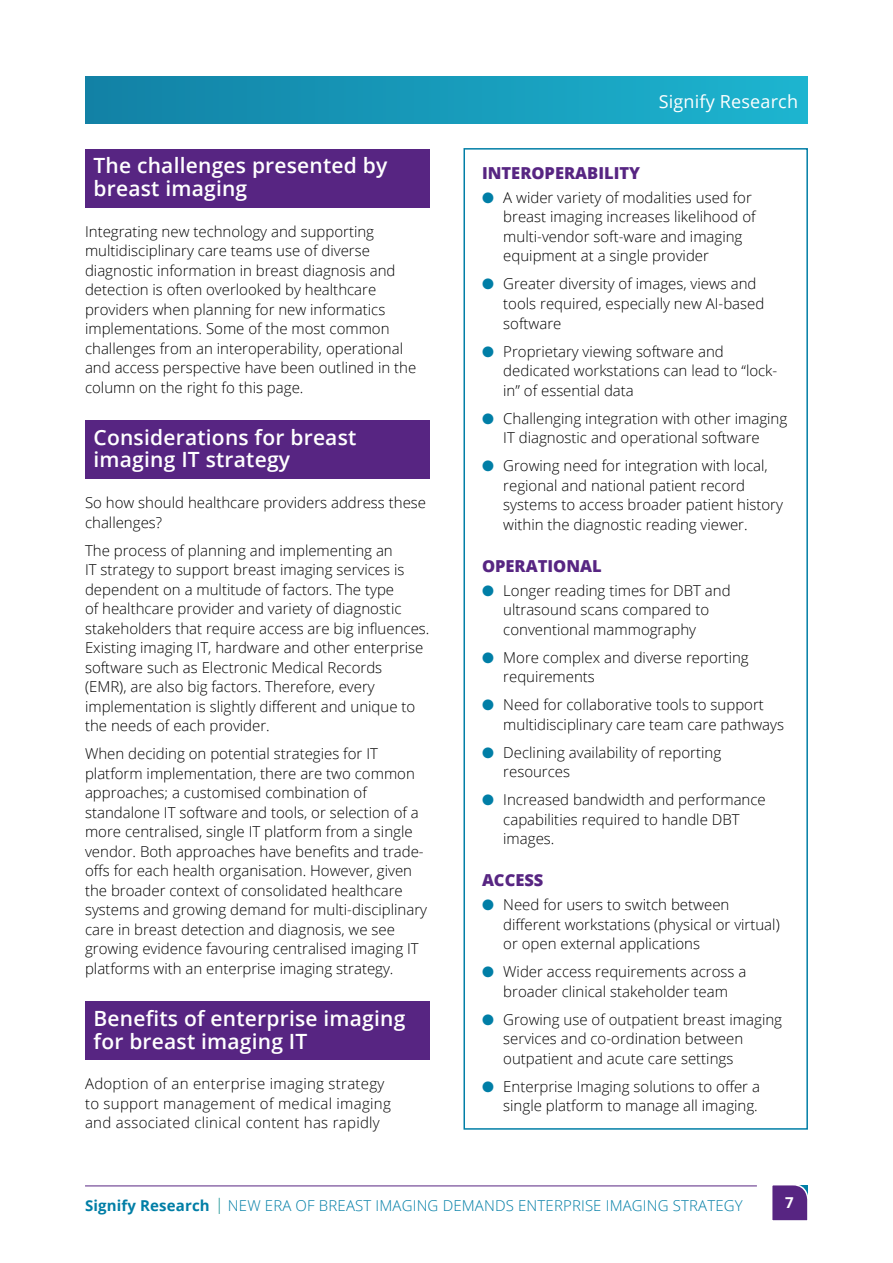
<style>
.page{position:relative;width:893px;height:1263px;background:#fff}
.page>*{position:absolute;margin:0;border:0;box-sizing:border-box;transform-origin:0 0}
.t1{font:600 21px/22.5px "Open Sans";letter-spacing:.01em;color:#fff}
.t2{font:18px "Open Sans";letter-spacing:.01em;color:#fff}
.t3{font:800 16.5px "Open Sans";color:#572582}
.t4{font:300 15px/19.5px "Open Sans";color:#000}
.t5{font:300 15px/19.5px "Open Sans";letter-spacing:.02em;color:#000}
.t6{font:300 15px "Open Sans";letter-spacing:.01em;color:#007ea6}
.t7{font:700 15px "Open Sans";color:#fff}
.s1{color:#007ea6}
.s2{font-weight:700}
.s3{font-family:"Helvetica";font-size:22.5px;color:#088}
</style>
<div class="page">
<svg style="left:772px;top:1185px;width:36px;height:36px"></svg>
<hr style="left:85px;top:1185px;width:672px;height:1px;background:#572582">
<div style="left:85px;top:77px;width:723px;height:46px;background:linear-gradient(to right,#1281a5,#1db5d0)"></div>
<div style="left:85px;top:149px;width:344px;height:58px;background:#572582"></div>
<div style="left:85px;top:420px;width:344px;height:59px;background:#572582"></div>
<div style="left:85px;top:1001px;width:344px;height:59px;background:#572582"></div>
<div style="left:463px;top:148px;width:345px;height:982px;border:2px solid #007ea6"></div>
<h1 class="t1" style="left:94px;top:154px;width:295px">The challenges presented by breast imaging</h1>
<p class="t4" style="left:85px;top:221px;width:333px">Integrating new technology and supporting multidisciplinary care teams use of diverse diagnostic information in breast diagnosis and detection is often overlooked by healthcare providers when planning for new informatics implementations. Some of the most common challenges from an interoperability, operational and access perspective have been outlined in the column on the right fo this page.</p>
<h1 class="t1" style="left:94px;top:426px;width:264px">Considerations for breast imaging IT strategy</h1>
<p class="t4" style="left:85px;top:493px;width:343px">So how should healthcare providers address these challenges?</p>
<p class="t4" style="left:85px;top:540px;width:346px">The process of planning and implementing an<br>IT strategy to support breast imaging services is dependent on a multitude of factors. The type<br>of healthcare provider and variety of diagnostic stakeholders that require access are big influences.<br>Existing imaging IT, hardware and other enterprise software such as Electronic Medical Records<br>(EMR), are also big factors. Therefore, every implementation is slightly different and unique to the needs of each provider.</p>
<p class="t4" style="left:85px;top:744px;width:344px">When deciding on potential strategies for IT platform implementation, there are two common approaches; a customised combination of standalone IT software and tools, or selection of a more centralised, single IT platform from a single vendor. Both approaches have benefits and trade&shy;offs for each health organisation. However, given the broader context of consolidated healthcare systems and growing demand for multi-disciplinary care in breast detection and diagnosis, we see growing evidence favouring centralised imaging IT platforms with an enterprise imaging strategy.</p>
<h1 class="t1" style="left:94px;top:1007px;width:313px">Benefits of enterprise imaging for breast imaging IT</h1>
<p class="t5" style="left:85px;top:1074px;width:307px">Adoption of an enterprise imaging strategy to support management of medical imaging and associated clinical content has rapidly</p>
<p class="t2" style="left:659px;top:89px;width:141px">Signify Research</p>
<p class="t3" style="left:482px;top:161px;width:160px">INTEROPERABILITY</p>
<p class="t4" style="left:503px;top:187px;width:254px;text-indent:-21px"><span class="s1">●</span> A wider variety of modalities used for breast imaging increases likelihood of multi-vendor soft-ware and imaging equipment at a single provider</p>
<p class="t4" style="left:503px;top:274px;width:263px;text-indent:-21px"><span class="s1">●</span> Greater diversity of images, views and tools required, especially new AI-based software</p>
<p class="t4" style="left:503px;top:341px;width:276px;text-indent:-21px"><span class="s1">●</span> Proprietary viewing software and dedicated workstations can lead to “lock&shy;in” of essential data</p>
<p class="t4" style="left:482px;top:408px;width:307px;text-align:center"><span class="s1">●</span> Challenging integration with other imaging<br>IT diagnostic and operational software</p>
<p class="t4" style="left:503px;top:455px;width:281px;text-indent:-21px"><span class="s1">●</span> Growing need for integration with local, regional and national patient record systems to access broader patient history within the diagnostic reading viewer.</p>
<p class="t3" style="left:482px;top:553px;width:121px">OPERATIONAL</p>
<p class="t4" style="left:503px;top:580px;width:229px;text-indent:-21px"><span class="s1">●</span> Longer reading times for DBT and ultrasound scans compared to conventional mammography</p>
<p class="t4" style="left:503px;top:647px;width:247px;text-indent:-21px"><span class="s1">●</span> More complex and diverse reporting requirements</p>
<p class="t4" style="left:503px;top:694px;width:282px;text-indent:-21px"><span class="s1">●</span> Need for collaborative tools to support multidisciplinary care team care pathways</p>
<p class="t4" style="left:503px;top:742px;width:219px;text-indent:-21px"><span class="s1">●</span> Declining availability of reporting resources</p>
<p class="t4" style="left:503px;top:789px;width:264px;text-indent:-21px"><span class="s1">●</span> Increased bandwidth and performance capabilities required to handle DBT images.</p>
<p class="t3" style="left:482px;top:868px;width:63px">ACCESS</p>
<p class="t4" style="left:503px;top:894px;width:278px;text-indent:-21px"><span class="s1">●</span> Need for users to switch between different workstations (physical or virtual) or open external applications</p>
<p class="t4" style="left:482px;top:961px;width:266px;text-align:center"><span class="s1">●</span> Wider access requirements across a broader clinical stakeholder team</p>
<p class="t4" style="left:503px;top:1009px;width:280px;text-indent:-21px"><span class="s1">●</span> Growing use of outpatient breast imaging services and co-ordination between outpatient and acute care settings</p>
<p class="t4" style="left:503px;top:1076px;width:258px;text-indent:-21px"><span class="s1">●</span> Enterprise Imaging solutions to offer a single platform to manage all imaging.</p>
<p class="t6" style="left:85px;top:1196px;width:659px"><span class="s2">Signify Research</span> <span class="s3">l</span> NEW ERA OF BREAST IMAGING DEMANDS ENTERPRISE IMAGING STRATEGY</p>
<p class="t7" style="left:785px;top:1192px;width:10px">7</p>
</div>
